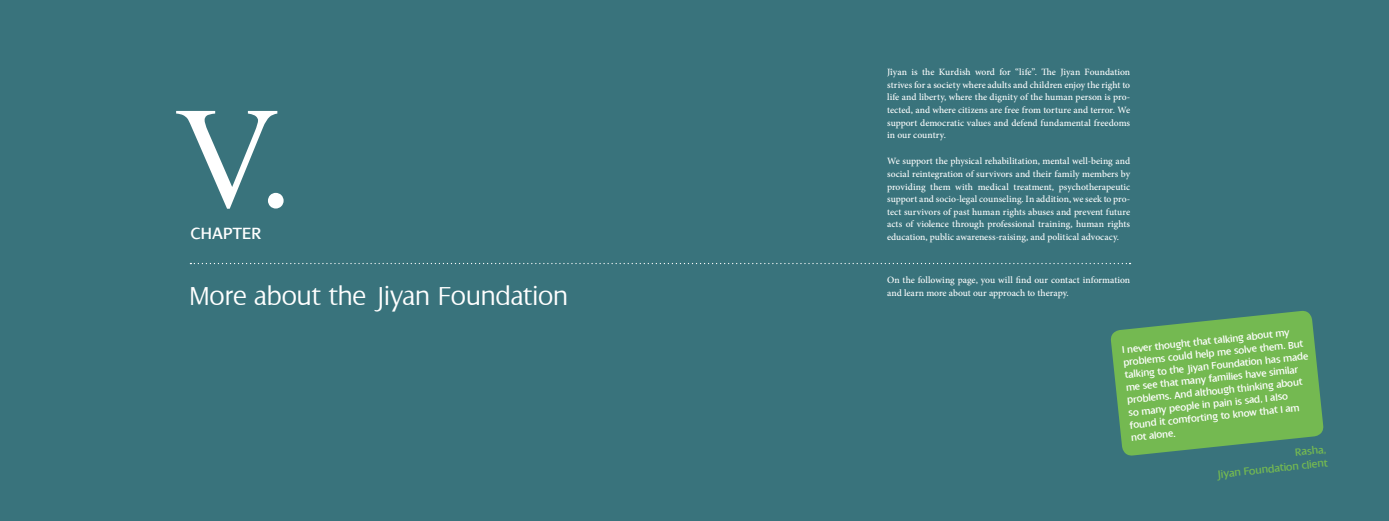
<style>
.page{position:relative;width:1389px;height:521px;background:#39737c}
.page>*{position:absolute;margin:0;border:0;box-sizing:border-box;transform-origin:0 0}
.t1{font:144.38px "Times New Roman";color:#fff}
.t2{font:300 28px "Dialog";letter-spacing:-.02em;color:#fff}
.t3{font:17.5px "Dialog";letter-spacing:.01em;color:#fff}
.t4{font:11.38px/13.7px "Dialog";color:#74b951;text-align:right}
.t5{font:10.5px/12.6px "Dialog";color:#fff}
.t6{font:500 9.62px/12.6px "Minion Pro";color:#fff;text-align:justify}
</style>
<div class="page">
<svg style="left:1111px;top:311px;width:213px;height:145px;fill:#74b951"></svg>
<svg style="left:190px;top:263px;width:941px;height:1px"></svg>
<h1 class="t1" style="left:175px;top:61px;width:120px">V.</h1>
<h3 class="t3" style="left:191px;top:224px;width:72px">CHAPTER</h3>
<h2 class="t2" style="left:189px;top:281px;width:381px">More about the Jiyan Foundation</h2>
<p class="t6" style="left:887px;top:66px;width:245px">Jîyan is the Kurdish word for “life”. The Jiyan Foundation strives for a society where adults and children enjoy the right to life and liberty, where the dignity of the human person is pro&shy;tected, and where citizens are free from torture and terror. We support democratic values and defend fundamental freedoms in our country.</p>
<p class="t6" style="left:887px;top:155px;width:245px">We support the physical rehabilitation, mental well-being and social reintegration of survivors and their family members by providing them with medical treatment, psychotherapeutic support and socio-legal counseling. In addition, we seek to pro&shy;tect survivors of past human rights abuses and prevent future acts of violence through professional training, human rights education, public awareness-raising, and political advocacy.</p>
<p class="t6" style="left:887px;top:274px;width:245px">On the following page, you will find our contact information and learn more about our approach to therapy.</p>
<p class="t5" style="left:1121px;top:344px;width:186px;rotate:-6deg">I never thought that talking about my problems could help me solve them. But talking to the Jiyan Foundation has made me see that many families have similar problems. And although thinking about so many people in pain is sad, I also found it comforting to know that I am not alone.</p>
<p class="t4" style="left:1215px;top:454px;width:113px;rotate:-6deg">Rasha,<br>Jiyan Foundation client</p>
</div>
